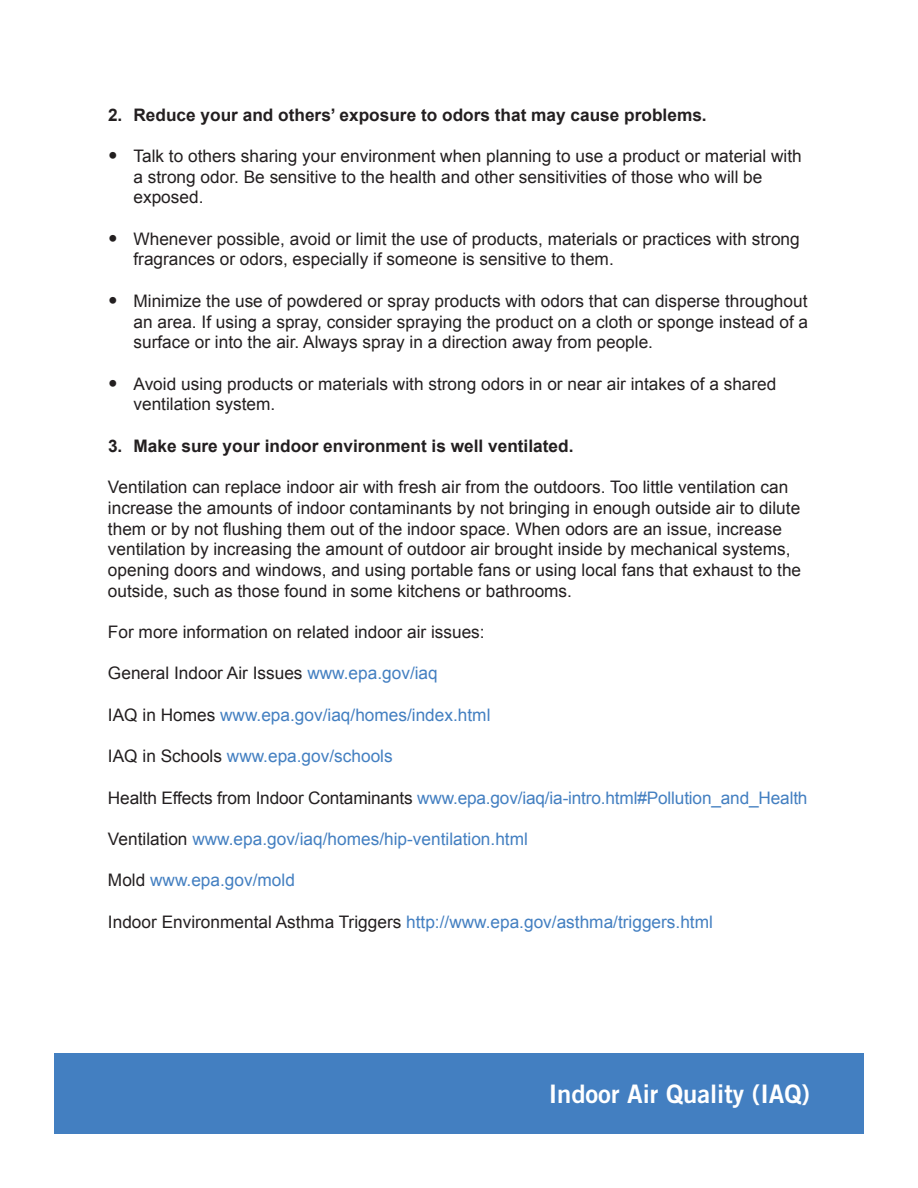
<style>
.page{position:relative;width:918px;height:1188px;background:#fff}
.page>*{position:absolute;margin:0;border:0;box-sizing:border-box;transform-origin:0 0}
.t1{font:25.5px "Trade Gothic LT Std Bd 2";color:#fff}
.Body_Indent{font:17.25px/20.7px "Arial";color:#231f20}
.t2{font:17.25px "Arial";color:#437fc1}
.Body_Indent-2{font:700 17.25px "Arial";color:#231f20}
.s1{font-size:27px}
.s2{color:#437fc1}
.s3{color:#231f20}
</style>
<div class="page">
<div style="left:54px;top:1053px;width:810px;height:81px;background:#437fc1"></div>
<p class="Body_Indent-2" style="left:108px;top:103px;width:600px">2. Reduce your and others’ exposure to odors that may cause problems.</p>
<p class="Body_Indent" style="left:134px;top:146px;width:670px;text-indent:-26px"><span class="s1">•</span> Talk to others sharing your environment when planning to use a product or material with a strong odor. Be sensitive to the health and other sensitivities of those who will be exposed.</p>
<p class="Body_Indent" style="left:134px;top:229px;width:668px;text-indent:-26px"><span class="s1">•</span> Whenever possible, avoid or limit the use of products, materials or practices with strong fragrances or odors, especially if someone is sensitive to them.</p>
<p class="Body_Indent" style="left:134px;top:291px;width:676px;text-align:justify;text-indent:-26px"><span class="s1">•</span> Minimize the use of powdered or spray products with odors that can disperse throughout an area. If using a spray, consider spraying the product on a cloth or sponge instead of a surface or into the air. Always spray in a direction away from people.</p>
<p class="Body_Indent" style="left:134px;top:373px;width:644px;text-indent:-26px"><span class="s1">•</span> Avoid using products or materials with strong odors in or near air intakes of a shared ventilation system.</p>
<p class="Body_Indent-2" style="left:108px;top:434px;width:467px">3. Make sure your indoor environment is well ventilated.</p>
<p class="Body_Indent" style="left:108px;top:477px;width:695px">Ventilation can replace indoor air with fresh air from the outdoors. Too little ventilation can increase the amounts of indoor contaminants by not bringing in enough outside air to dilute them or by not flushing them out of the indoor space. When odors are an issue, increase ventilation by increasing the amount of outdoor air brought inside by mechanical systems, opening doors and windows, and using portable fans or using local fans that exhaust to the outside, such as those found in some kitchens or bathrooms.</p>
<p class="Body_Indent" style="left:108px;top:622px;width:378px">For more information on related indoor air issues:</p>
<p class="Body_Indent" style="left:108px;top:663px;width:331px">General Indoor Air Issues <span class="s2">www.epa.gov/iaq</span></p>
<p class="t2" style="left:108px;top:704px;width:384px"><span class="s3">IAQ in Homes</span> www.epa.gov/iaq/homes/index.html</p>
<p class="t2" style="left:108px;top:745px;width:286px"><span class="s3">IAQ in Schools</span> www.epa.gov/schools</p>
<p class="t2" style="left:108px;top:786px;width:701px"><span class="s3">Health Effects from Indoor Contaminants</span> www.epa.gov/iaq/ia-intro.html#Pollution_and_Health</p>
<p class="t2" style="left:108px;top:828px;width:421px"><span class="s3">Ventilation</span> www.epa.gov/iaq/homes/hip-ventilation.html</p>
<p class="t2" style="left:108px;top:869px;width:188px"><span class="s3">Mold</span> www.epa.gov/mold</p>
<p class="t2" style="left:108px;top:911px;width:606px"><span class="s3">Indoor Environmental Asthma Triggers</span> http://www.epa.gov/asthma/triggers.html</p>
<h1 class="t1" style="left:549px;top:1078px;width:263px">Indoor Air Quality (IAQ)</h1>
</div>
